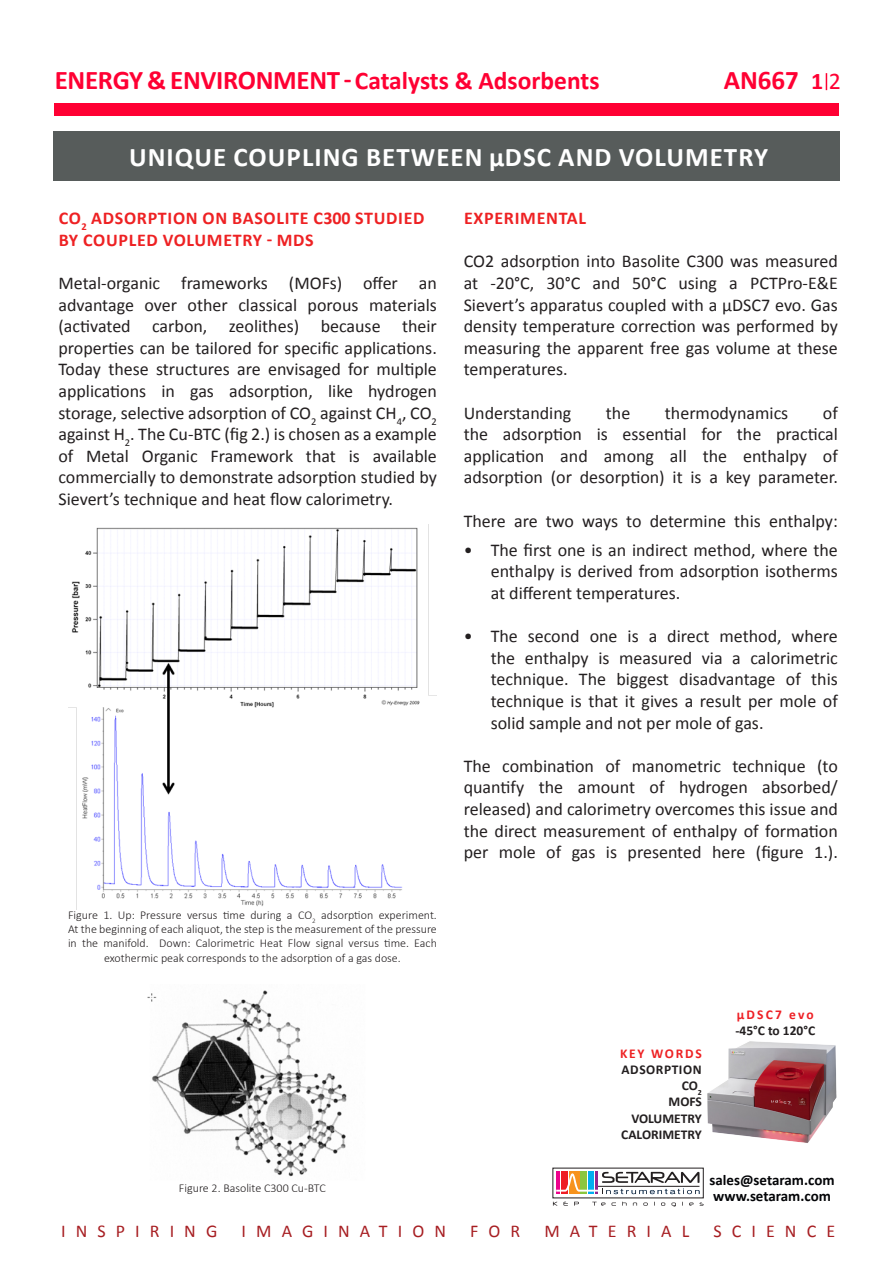
<style>
.page{position:relative;width:893px;height:1263px;background:#fff}
.page>*{position:absolute;margin:0;border:0;box-sizing:border-box;transform-origin:0 0}
.t1{font:700 27px "Calibri";letter-spacing:.04em;color:#fff}
.t2{font:700 27px "Calibri";color:#f03}
.t3{font:700 25.5px "Calibri";color:#f03}
.t4{font:18px/21.6px "Calibri";color:#231f20;text-align:justify}
.t5{font:700 18px/21.6px "Calibri";letter-spacing:.04em;color:#ee2123}
.t6{font:18px "Calibri";letter-spacing:.56em;color:#a71e22}
.t7{font:700 15px/16.5px "Calibri";color:#030407}
.t8{font:700 13.5px/16.2px "Calibri";color:#231f20;text-align:right}
.t9{font:700 13.5px "Calibri";letter-spacing:.04em;color:#231f20}
.t10{font:700 13.5px "Calibri";letter-spacing:.13em;color:#ee2123}
.t11{font:700 13.5px "Calibri";letter-spacing:.16em;color:#ee2025}
.t12{font:300 12px/14.4px "Calibri";color:#231f20;text-align:center}
.s1{font-size:27px}
.s2{font-size:24px}
.s3{font-weight:400;font-size:24px}
</style>
<div class="page">
<div style="left:54px;top:103px;width:785px;height:13px;background:#f03"></div>
<svg style="left:552px;top:1168px;width:152px;height:38px"></svg>
<div style="left:53px;top:131px;width:787px;height:50px;background:#575c5b"></div>
<img style="left:68px;top:524px;width:369px;height:385px">
<img style="left:147px;top:990px;width:200px;height:187px">
<img style="left:707px;top:1041px;width:130px;height:102px">
<svg style="left:826px;top:73px;width:1px;height:17px"></svg>
<p class="t3" style="left:55px;top:64px;width:546px"><span class="s1">ENERGY &amp; ENVIRONMENT</span> - Catalysts &amp; Adsorbents</p>
<p class="t2" style="left:724px;top:63px;width:119px">AN667 <span class="s2">1</span> <span class="s3">2</span></p>
<p class="t1" style="left:129px;top:140px;width:641px">UNIQUE COUPLING BETWEEN µDSC AND VOLUMETRY</p>
<p class="t5" style="left:59px;top:207px;width:367px">CO<sub>2</sub> ADSORPTION ON BASOLITE C300 STUDIED<br>BY COUPLED VOLUMETRY - ΜDS</p>
<p class="t4" style="left:58px;top:272px;width:380px">Metal-organic frameworks (MOFs) offer an advantage over other classical porous materials (activated carbon, zeolithes) because their properties can be tailored for specific applications.<br>Today these structures are envisaged for multiple applications in gas adsorption, like hydrogen storage, selective adsorption of CO<sub>2</sub> against CH<sub>4</sub>, CO<sub>2 </sub>against H<sub>2</sub>. The Cu-BTC (fig 2.) is chosen as a example of Metal Organic Framework that is available commercially to demonstrate adsorption studied by Sievert’s technique and heat flow calorimetry.</p>
<p class="t12" style="left:68px;top:907px;width:370px">Figure 1. Up: Pressure versus time during a CO<sub>2</sub> adsorption experiment.<br>At the beginning of each aliquot, the step is the measurement of the pressure in the manifold. Down: Calorimetric Heat Flow signal versus time. Each exothermic peak corresponds to the adsorption of a gas dose.</p>
<p class="t12" style="left:179px;top:1181px;width:148px">Figure 2. Basolite C300 Cu-BTC</p>
<p class="t5" style="left:464px;top:207px;width:124px">EXPERIMENTAL</p>
<p class="t4" style="left:464px;top:251px;width:376px">CO2 adsorption into Basolite C300 was measured at -20°C, 30°C and 50°C using a PCTPro-E&amp;E Sievert’s apparatus coupled with a µDSC7 evo. Gas density temperature correction was performed by measuring the apparent free gas volume at these temperatures.</p>
<p class="t4" style="left:464px;top:402px;width:109px">Understanding</p>
<p class="t4" style="left:606px;top:402px;width:26px">the</p>
<p class="t4" style="left:665px;top:402px;width:125px">thermodynamics</p>
<p class="t4" style="left:464px;top:402px;width:376px;text-indent:359px">of the adsorption is essential for the practical application and among all the enthalpy of adsorption (or desorption) it is a key parameter.</p>
<p class="t4" style="left:464px;top:510px;width:376px">There are two ways to determine this enthalpy:</p>
<p class="t4" style="left:491px;top:539px;width:349px;text-indent:-27px">• The first one is an indirect method, where the enthalpy is derived from adsorption isotherms at different temperatures.</p>
<p class="t4" style="left:491px;top:625px;width:349px;text-indent:-27px">• The second one is a direct method, where the enthalpy is measured via a calorimetric technique. The biggest disadvantage of this technique is that it gives a result per mole of solid sample and not per mole of gas.</p>
<p class="t4" style="left:464px;top:755px;width:376px">The combination of manometric technique (to quantify the amount of hydrogen absorbed/ released) and calorimetry overcomes this issue and the direct measurement of enthalpy of formation per mole of gas is presented here (figure 1.).</p>
<p class="t10" style="left:620px;top:1045px;width:83px">KEY WORDS</p>
<p class="t9" style="left:622px;top:1061px;width:81px">ADSORPTION</p>
<p class="t8" style="left:682px;top:1078px;width:22px">CO<sub>2</sub></p>
<p class="t8" style="left:668px;top:1094px;width:35px">MOFS</p>
<p class="t8" style="left:621px;top:1110px;width:82px">VOLUMETRY<br>CALORIMETRY</p>
<p class="t11" style="left:737px;top:1006px;width:79px">µDSC7 evo</p>
<p class="t8" style="left:735px;top:1023px;width:81px">-45°C to 120°C</p>
<p class="t7" style="left:709px;top:1171px;width:127px">sales@setaram.com www.setaram.com</p>
<p class="t6" style="left:61px;top:1220px;width:158px">INSPIRING</p>
<p class="t6" style="left:242px;top:1220px;width:206px">IMAGINATION</p>
<p class="t6" style="left:470px;top:1220px;width:51px">FOR</p>
<p class="t6" style="left:544px;top:1220px;width:146px">MATERIAL</p>
<p class="t6" style="left:713px;top:1220px;width:123px">SCIENCE</p>
</div>
